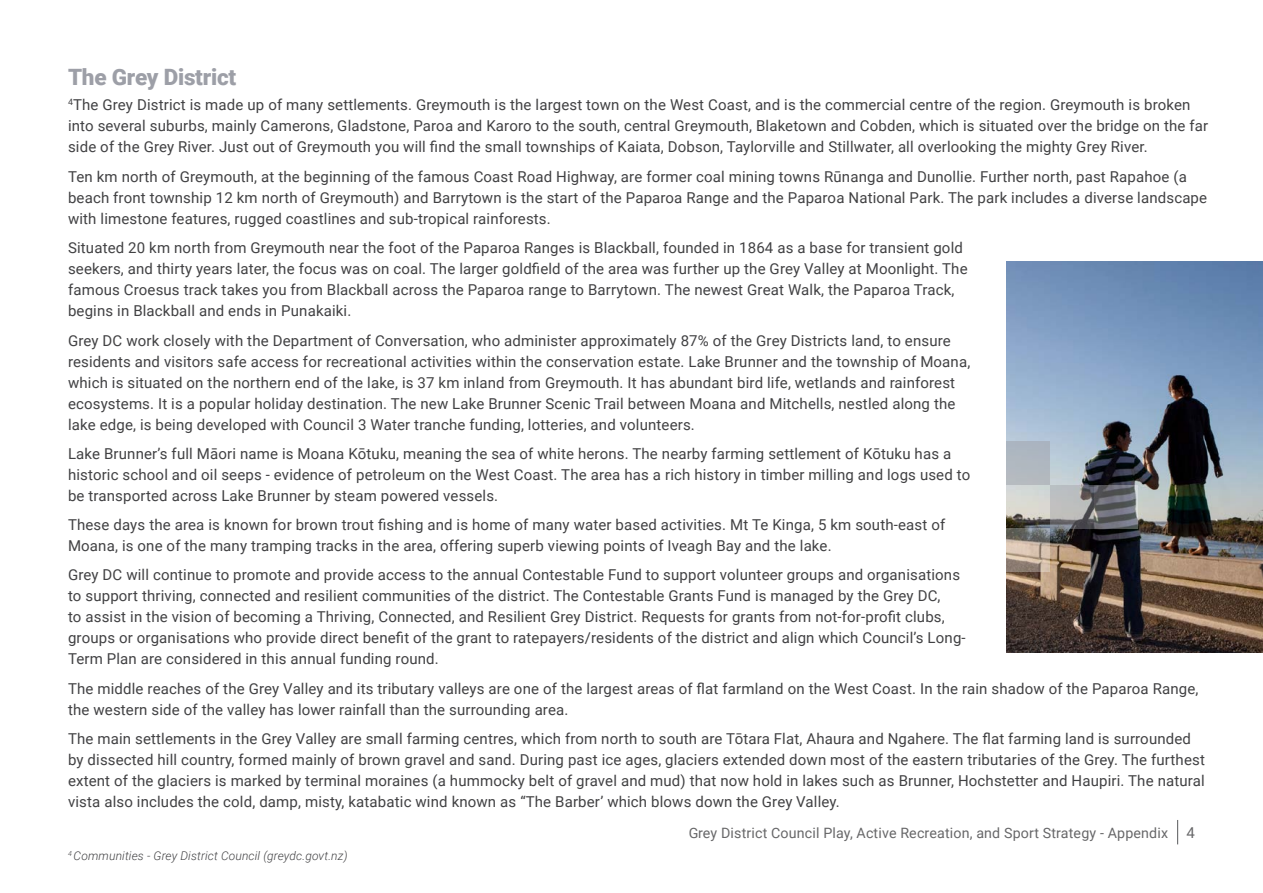
<style>
.page{position:relative;width:1263px;height:893px;background:#fff}
.page>*{position:absolute;margin:0;border:0;box-sizing:border-box;transform-origin:0 0}
.t1{font:900 22.5px "Roboto";letter-spacing:-.01em;color:#9d9fa7}
.t2{font:15px/21px "Roboto";letter-spacing:.01em;color:#414143}
.t3{font:14.25px "Roboto";letter-spacing:.01em;color:#414143}
.t4{font:italic 300 12px "Roboto";letter-spacing:.01em;color:#414143}
.s1{font-size:15px}
</style>
<div class="page">
<svg style="left:1177px;top:820px;width:1px;height:24px"></svg>
<img style="left:1006px;top:261px;width:257px;height:392px">
<svg style="left:1006px;top:528px;width:44px;height:44px;background:#a4988b"></svg>
<svg style="left:1094px;top:485px;width:43px;height:43px;background:#686a70"></svg>
<svg style="left:1050px;top:485px;width:44px;height:43px;background:#9a9a9c"></svg>
<div style="left:1006px;top:441px;width:44px;height:44px;background:#b0b8c0"></div>
<h1 class="t1" style="left:68px;top:61px;width:170px">The Grey District</h1>
<p class="t2" style="left:68px;top:94px;width:1142px"><sup>4</sup>The Grey District is made up of many settlements. Greymouth is the largest town on the West Coast, and is the commercial centre of the region. Greymouth is broken into several suburbs, mainly Camerons, Gladstone, Paroa and Karoro to the south, central Greymouth, Blaketown and Cobden, which is situated over the bridge on the far side of the Grey River. Just out of Greymouth you will find the small townships of Kaiata, Dobson, Taylorville and Stillwater, all overlooking the mighty Grey River.</p>
<p class="t2" style="left:68px;top:165px;width:1140px">Ten km north of Greymouth, at the beginning of the famous Coast Road Highway, are former coal mining towns Rūnanga and Dunollie. Further north, past Rapahoe (a beach front township 12 km north of Greymouth) and Barrytown is the start of the Paparoa Range and the Paparoa National Park. The park includes a diverse landscape with limestone features, rugged coastlines and sub-tropical rainforests.</p>
<p class="t2" style="left:68px;top:237px;width:901px">Situated 20 km north from Greymouth near the foot of the Paparoa Ranges is Blackball, founded in 1864 as a base for transient gold seekers, and thirty years later, the focus was on coal. The larger goldfield of the area was further up the Grey Valley at Moonlight. The famous Croesus track takes you from Blackball across the Paparoa range to Barrytown. The newest Great Walk, the Paparoa Track, begins in Blackball and ends in Punakaiki.</p>
<p class="t2" style="left:68px;top:329px;width:904px">Grey DC work closely with the Department of Conversation, who administer approximately 87% of the Grey Districts land, to ensure residents and visitors safe access for recreational activities within the conservation estate. Lake Brunner and the township of Moana, which is situated on the northern end of the lake, is 37 km inland from Greymouth. It has abundant bird life, wetlands and rainforest ecosystems. It is a popular holiday destination. The new Lake Brunner Scenic Trail between Moana and Mitchells, nestled along the lake edge, is being developed with Council 3 Water tranche funding, lotteries, and volunteers.</p>
<p class="t2" style="left:68px;top:443px;width:904px">Lake Brunner’s full Māori name is Moana Kōtuku, meaning the sea of white herons. The nearby farming settlement of Kōtuku has a historic school and oil seeps - evidence of petroleum on the West Coast. The area has a rich history in timber milling and logs used to be transported across Lake Brunner by steam powered vessels.</p>
<p class="t2" style="left:68px;top:513px;width:879px">These days the area is known for brown trout fishing and is home of many water based activities. Mt Te Kinga, 5 km south-east of<br>Moana, is one of the many tramping tracks in the area, offering superb viewing points of Iveagh Bay and the lake.</p>
<p class="t2" style="left:68px;top:564px;width:899px">Grey DC will continue to promote and provide access to the annual Contestable Fund to support volunteer groups and organisations to support thriving, connected and resilient communities of the district. The Contestable Grants Fund is managed by the Grey DC,<br>to assist in the vision of becoming a Thriving, Connected, and Resilient Grey District. Requests for grants from not-for-profit clubs, groups or organisations who provide direct benefit of the grant to ratepayers/residents of the district and align which Council’s Long-Term Plan are considered in this annual funding round.</p>
<p class="t2" style="left:68px;top:677px;width:1132px">The middle reaches of the Grey Valley and its tributary valleys are one of the largest areas of flat farmland on the West Coast. In the rain shadow of the Paparoa Range, the western side of the valley has lower rainfall than the surrounding area.</p>
<p class="t2" style="left:68px;top:728px;width:1138px">The main settlements in the Grey Valley are small farming centres, which from north to south are Tōtara Flat, Ahaura and Ngahere. The flat farming land is surrounded by dissected hill country, formed mainly of brown gravel and sand. During past ice ages, glaciers extended down most of the eastern tributaries of the Grey. The furthest extent of the glaciers is marked by terminal moraines (a hummocky belt of gravel and mud) that now hold in lakes such as Brunner, Hochstetter and Haupiri. The natural vista also includes the cold, damp, misty, katabatic wind known as “The Barber’ which blows down the Grey Valley.</p>
<p class="t4" style="left:68px;top:847px;width:281px"><sup>4</sup> Communities - Grey District Council (greydc.govt.nz)</p>
<p class="t3" style="left:688px;top:823px;width:508px">Grey District Council Play, Active Recreation, and Sport Strategy - Appendix <span class="s1">4</span></p>
</div>
